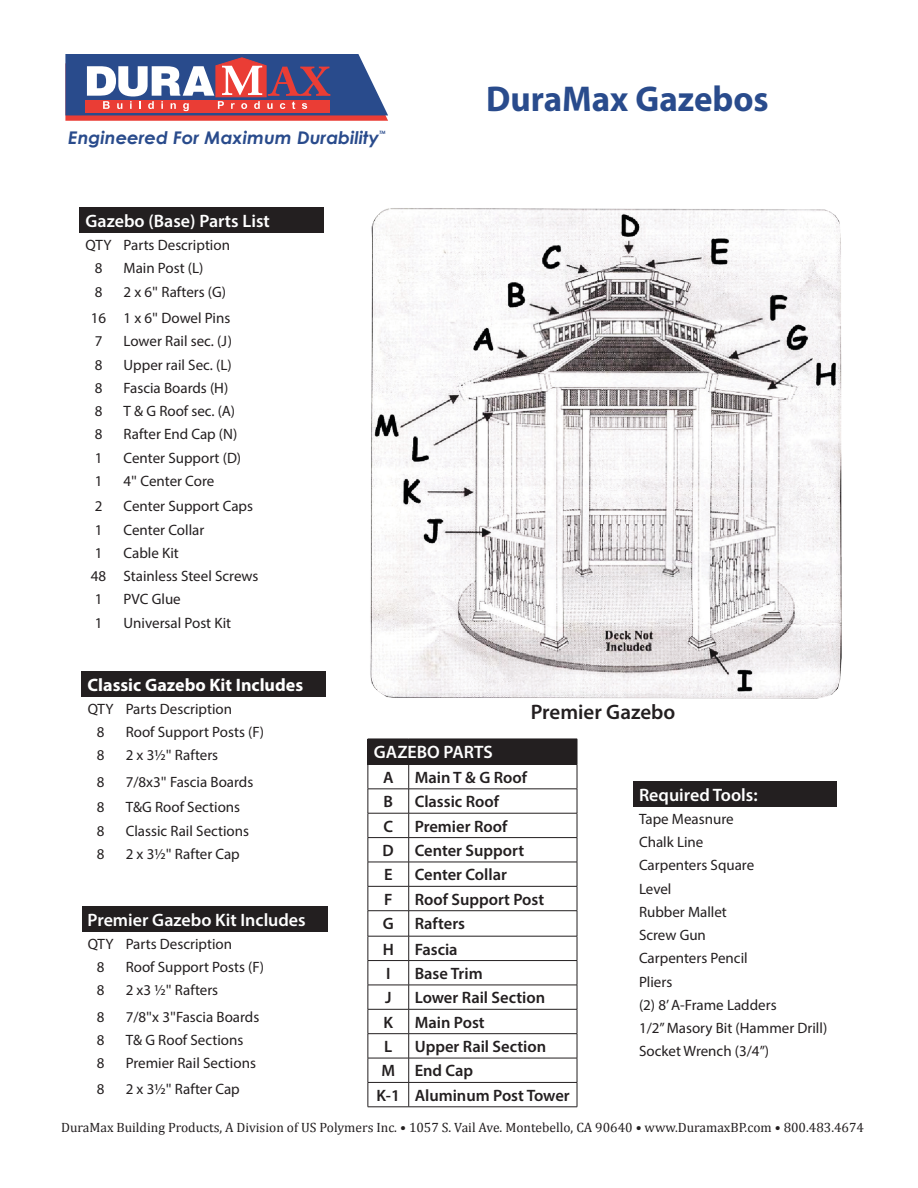
<style>
.page{position:relative;width:918px;height:1188px;background:#fff}
.page>*{position:absolute;margin:0;border:0;box-sizing:border-box;transform-origin:0 0}
.t1{font:700 36px "Myriad Pro";color:#294b8c}
.t2{font:600 21px "Myriad Pro";color:#231f20}
.t3{font:600 18px "Myriad Pro";color:#fff}
.t4{font:700 18px "Myriad Pro";color:#fff}
.t5{font:italic 700 17.55px "Century Gothic";color:#294b8c}
.t6{font:600 16.5px "Myriad Pro";color:#231f20}
.t7{font:15px "Myriad Pro";color:#231f20}
.t8{font:13.5px "Cambria";color:#231f20}
.t9{font:italic 700 4.5px "Century Gothic";color:#294b8c}
.s1{font-family:"Calibri"}
.s2{color:#231f20}
</style>
<div class="page">
<div style="left:79px;top:207px;width:245px;height:26px;background:#231f20"></div>
<div style="left:82px;top:671px;width:244px;height:26px;background:#231f20"></div>
<div style="left:82px;top:906px;width:245px;height:26px;background:#231f20"></div>
<img style="left:370px;top:208px;width:472px;height:491px">
<svg style="left:65px;top:54px;width:323px;height:67px"></svg>
<div style="left:368px;top:739px;width:209px;height:25px;background:#231f20"></div>
<hr style="left:368px;top:764px;width:41px;height:1px;background:#231f20">
<hr style="left:409px;top:764px;width:168px;height:1px;background:#231f20">
<hr style="left:368px;top:789px;width:41px;height:1px;background:#231f20">
<hr style="left:409px;top:789px;width:168px;height:1px;background:#231f20">
<hr style="left:368px;top:813px;width:41px;height:1px;background:#231f20">
<hr style="left:409px;top:813px;width:168px;height:1px;background:#231f20">
<hr style="left:368px;top:837px;width:41px;height:1px;background:#231f20">
<hr style="left:409px;top:837px;width:168px;height:1px;background:#231f20">
<hr style="left:368px;top:862px;width:41px;height:1px;background:#231f20">
<hr style="left:409px;top:862px;width:168px;height:1px;background:#231f20">
<hr style="left:368px;top:886px;width:41px;height:1px;background:#231f20">
<hr style="left:409px;top:886px;width:168px;height:1px;background:#231f20">
<hr style="left:368px;top:910px;width:41px;height:1px;background:#231f20">
<hr style="left:409px;top:910px;width:168px;height:1px;background:#231f20">
<hr style="left:368px;top:936px;width:41px;height:1px;background:#231f20">
<hr style="left:409px;top:936px;width:168px;height:1px;background:#231f20">
<hr style="left:368px;top:960px;width:41px;height:1px;background:#231f20">
<hr style="left:409px;top:960px;width:168px;height:1px;background:#231f20">
<hr style="left:368px;top:985px;width:41px;height:1px;background:#231f20">
<hr style="left:409px;top:985px;width:168px;height:1px;background:#231f20">
<hr style="left:368px;top:1009px;width:41px;height:1px;background:#231f20">
<hr style="left:409px;top:1009px;width:168px;height:1px;background:#231f20">
<hr style="left:368px;top:1033px;width:41px;height:1px;background:#231f20">
<hr style="left:409px;top:1033px;width:168px;height:1px;background:#231f20">
<hr style="left:368px;top:1058px;width:41px;height:1px;background:#231f20">
<hr style="left:409px;top:1058px;width:168px;height:1px;background:#231f20">
<hr style="left:368px;top:1082px;width:41px;height:1px;background:#231f20">
<svg style="left:368px;top:765px;width:1px;height:342px"></svg>
<hr style="left:409px;top:1082px;width:168px;height:1px;background:#231f20">
<svg style="left:408px;top:765px;width:1px;height:342px"></svg>
<svg style="left:577px;top:739px;width:1px;height:368px"></svg>
<hr style="left:368px;top:1107px;width:41px;height:1px;background:#231f20">
<hr style="left:409px;top:1107px;width:168px;height:1px;background:#231f20">
<div style="left:633px;top:781px;width:204px;height:26px;background:#231f20"></div>
<p class="t5" style="left:68px;top:124px;width:312px">Engineered For Maximum Durability</p>
<p class="t9" style="left:379px;top:129px;width:8px">TM</p>
<p class="t3" style="left:85px;top:209px;width:186px">Gazebo (Base) Parts List</p>
<p class="t7" style="left:86px;top:236px;width:27px">QTY</p>
<p class="t7" style="left:124px;top:236px;width:108px">Parts Description</p>
<p class="t7" style="left:95px;top:259px;width:9px">8</p>
<p class="t7" style="left:124px;top:259px;width:81px">Main Post (L)</p>
<p class="t7" style="left:95px;top:282px;width:9px">8</p>
<p class="t7" style="left:124px;top:282px;width:104px">2 x 6<span class="s1">"</span> Rafters (G)</p>
<p class="t7" style="left:91px;top:309px;width:17px">16</p>
<p class="t7" style="left:124px;top:309px;width:108px">1 x 6<span class="s1">"</span> Dowel Pins</p>
<p class="t7" style="left:95px;top:332px;width:9px">7</p>
<p class="t7" style="left:124px;top:332px;width:110px">Lower Rail sec. (J)</p>
<p class="t7" style="left:95px;top:355px;width:9px">8</p>
<p class="t7" style="left:124px;top:355px;width:110px">Upper rail Sec. (L)</p>
<p class="t7" style="left:95px;top:379px;width:9px">8</p>
<p class="t7" style="left:124px;top:379px;width:106px">Fascia Boards (H)</p>
<p class="t7" style="left:95px;top:402px;width:9px">8</p>
<p class="t7" style="left:124px;top:402px;width:113px">T &amp; G Roof sec. (A)</p>
<p class="t7" style="left:95px;top:425px;width:9px">8</p>
<p class="t7" style="left:124px;top:425px;width:115px">Rafter End Cap (N)</p>
<p class="t7" style="left:95px;top:448px;width:9px">1</p>
<p class="t7" style="left:124px;top:448px;width:119px">Center Support (D)</p>
<p class="t7" style="left:95px;top:472px;width:9px">1</p>
<p class="t7" style="left:124px;top:472px;width:92px">4<span class="s1">"</span> Center Core</p>
<p class="t7" style="left:95px;top:497px;width:9px">2</p>
<p class="t7" style="left:124px;top:497px;width:131px">Center Support Caps</p>
<p class="t7" style="left:95px;top:520px;width:9px">1</p>
<p class="t7" style="left:124px;top:520px;width:82px">Center Collar</p>
<p class="t7" style="left:95px;top:544px;width:9px">1</p>
<p class="t7" style="left:124px;top:544px;width:57px">Cable Kit</p>
<p class="t7" style="left:91px;top:567px;width:17px">48</p>
<p class="t7" style="left:124px;top:567px;width:136px">Stainless Steel Screws</p>
<p class="t7" style="left:95px;top:590px;width:9px">1</p>
<p class="t7" style="left:124px;top:590px;width:59px">PVC Glue</p>
<p class="t7" style="left:95px;top:613px;width:9px">1</p>
<p class="t7" style="left:124px;top:613px;width:109px">Universal Post Kit</p>
<p class="t1" style="left:486px;top:75px;width:284px">DuraMax Gazebos</p>
<p class="t4" style="left:88px;top:673px;width:225px">Classic Gazebo Kit Includes<span class="s2">s</span></p>
<p class="t7" style="left:88px;top:700px;width:27px">QTY</p>
<p class="t7" style="left:126px;top:700px;width:108px">Parts Description</p>
<p class="t7" style="left:97px;top:723px;width:9px">8</p>
<p class="t7" style="left:126px;top:723px;width:140px">Roof Support Posts (F)</p>
<p class="t7" style="left:97px;top:746px;width:9px">8</p>
<p class="t7" style="left:126px;top:746px;width:94px">2 x 3½<span class="s1">"</span> Rafters</p>
<p class="t7" style="left:97px;top:773px;width:9px">8</p>
<p class="t7" style="left:126px;top:773px;width:129px">7/8x3<span class="s1">"</span> Fascia Boards</p>
<p class="t7" style="left:97px;top:798px;width:9px">8</p>
<p class="t7" style="left:126px;top:798px;width:116px">T&amp;G Roof Sections</p>
<p class="t7" style="left:97px;top:821px;width:9px">8</p>
<p class="t7" style="left:126px;top:821px;width:125px">Classic Rail Sections</p>
<p class="t7" style="left:97px;top:845px;width:9px">8</p>
<p class="t7" style="left:126px;top:845px;width:116px">2 x 3½<span class="s1">"</span> Rafter Cap</p>
<p class="t3" style="left:88px;top:908px;width:220px">Premier Gazebo Kit Includes</p>
<p class="t7" style="left:88px;top:935px;width:27px">QTY</p>
<p class="t7" style="left:126px;top:935px;width:108px">Parts Description</p>
<p class="t7" style="left:97px;top:958px;width:9px">8</p>
<p class="t7" style="left:126px;top:958px;width:140px">Roof Support Posts (F)</p>
<p class="t7" style="left:97px;top:981px;width:9px">8</p>
<p class="t7" style="left:126px;top:981px;width:94px">2 x3 ½<span class="s1">"</span> Rafters</p>
<p class="t7" style="left:97px;top:1008px;width:9px">8</p>
<p class="t7" style="left:126px;top:1008px;width:135px">7/8<span class="s1">"</span>x 3<span class="s1">"</span>Fascia Boards</p>
<p class="t7" style="left:97px;top:1031px;width:9px">8</p>
<p class="t7" style="left:126px;top:1031px;width:119px">T&amp; G Roof Sections</p>
<p class="t7" style="left:97px;top:1054px;width:9px">8</p>
<p class="t7" style="left:126px;top:1054px;width:132px">Premier Rail Sections</p>
<p class="t7" style="left:97px;top:1080px;width:9px">8</p>
<p class="t7" style="left:126px;top:1080px;width:116px">2 x 3½<span class="s1">"</span> Rafter Cap</p>
<p class="t2" style="left:531px;top:699px;width:146px">Premier Gazebo</p>
<p class="t3" style="left:374px;top:741px;width:120px">GAZEBO PARTS</p>
<p class="t6" style="left:383px;top:767px;width:12px">A</p>
<p class="t6" style="left:415px;top:767px;width:114px">Main T &amp; G Roof</p>
<p class="t6" style="left:384px;top:791px;width:11px">B</p>
<p class="t6" style="left:415px;top:791px;width:86px">Classic Roof</p>
<p class="t6" style="left:383px;top:816px;width:11px">C</p>
<p class="t6" style="left:415px;top:816px;width:94px">Premier Roof</p>
<p class="t6" style="left:383px;top:840px;width:13px">D</p>
<p class="t6" style="left:415px;top:840px;width:111px">Center Support</p>
<p class="t6" style="left:384px;top:864px;width:10px">E</p>
<p class="t6" style="left:415px;top:864px;width:94px">Center Collar</p>
<p class="t6" style="left:384px;top:889px;width:10px">F</p>
<p class="t6" style="left:415px;top:889px;width:131px">Roof Support Post</p>
<p class="t6" style="left:383px;top:913px;width:12px">G</p>
<p class="t6" style="left:415px;top:913px;width:52px">Rafters</p>
<p class="t6" style="left:383px;top:939px;width:13px">H</p>
<p class="t6" style="left:415px;top:939px;width:44px">Fascia</p>
<p class="t6" style="left:386px;top:963px;width:6px">I</p>
<p class="t6" style="left:415px;top:963px;width:70px">Base Trim</p>
<p class="t6" style="left:385px;top:987px;width:8px">J</p>
<p class="t6" style="left:415px;top:987px;width:132px">Lower Rail Section</p>
<p class="t6" style="left:383px;top:1012px;width:11px">K</p>
<p class="t6" style="left:415px;top:1012px;width:71px">Main Post</p>
<p class="t6" style="left:384px;top:1036px;width:10px">L</p>
<p class="t6" style="left:415px;top:1036px;width:133px">Upper Rail Section</p>
<p class="t6" style="left:381px;top:1060px;width:15px">M</p>
<p class="t6" style="left:415px;top:1060px;width:60px">End Cap</p>
<p class="t6" style="left:377px;top:1085px;width:25px">K-1</p>
<p class="t6" style="left:415px;top:1085px;width:157px">Aluminum Post Tower</p>
<p class="t3" style="left:639px;top:783px;width:120px">Required Tools:</p>
<p class="t7" style="left:639px;top:810px;width:96px">Tape Measnure</p>
<p class="t7" style="left:639px;top:833px;width:66px">Chalk Line</p>
<p class="t7" style="left:639px;top:856px;width:117px">Carpenters Square</p>
<p class="t7" style="left:639px;top:879px;width:34px">Level</p>
<p class="t7" style="left:639px;top:903px;width:89px">Rubber Mallet</p>
<p class="t7" style="left:639px;top:926px;width:68px">Screw Gun</p>
<p class="t7" style="left:639px;top:949px;width:110px">Carpenters Pencil</p>
<p class="t7" style="left:639px;top:972px;width:35px">Pliers</p>
<p class="t7" style="left:639px;top:996px;width:139px">(2) 8’ A-Frame Ladders</p>
<p class="t7" style="left:639px;top:1019px;width:190px">1/2” Masory Bit (Hammer Drill)</p>
<p class="t7" style="left:639px;top:1042px;width:132px">Socket Wrench (3/4”)</p>
<p class="t8" style="left:61px;top:1120px;width:804px">DuraMax Building Products, A Division of US Polymers Inc. • 1057 S. Vail Ave. Montebello, CA 90640 • www.DuramaxBP.com • 800.483.4674</p>
</div>
